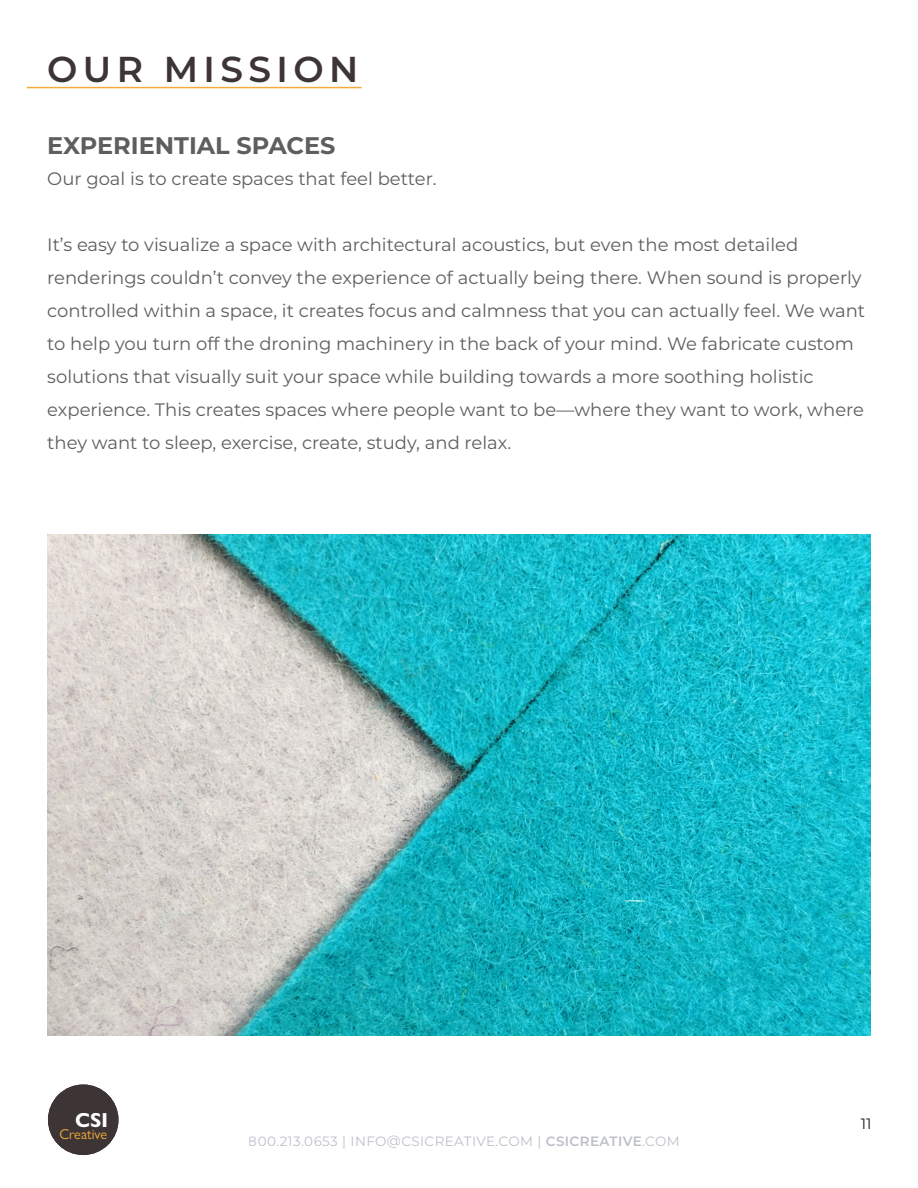
<style>
.page{position:relative;width:918px;height:1188px;background:#fff}
.page>*{position:absolute;margin:0;border:0;box-sizing:border-box;transform-origin:0 0}
.Align_Header{font:600 36px "Montserrat";letter-spacing:.15em;color:#3d3535}
.Technical_Header{font:700 24px "Montserrat";color:#5f5e5e}
.t1{font:700 20.4px "Gill Sans Nova";color:#fff}
.Paragraph_Alone{font:18px/33px "Montserrat";color:#5f5e5e}
.t2{font:15px "Montserrat";color:#231f20}
.t3{font:14.4px "Gill Sans Nova";color:#efaa3c}
.t4{font:13.5px "Montserrat";letter-spacing:.03em;color:#adb0bb}
.s1{font-weight:600}
</style>
<div class="page">
<svg style="left:47px;top:1084px;width:72px;height:72px"></svg>
<img style="left:47px;top:535px;width:824px;height:501px">
<hr style="left:27px;top:87px;width:335px;height:1px;background:#f1ac3b">
<p class="Align_Header" style="left:47px;top:44px;width:313px">OUR MISSION</p>
<p class="Technical_Header" style="left:47px;top:128px;width:290px">EXPERIENTIAL SPACES</p>
<p class="Paragraph_Alone" style="left:47px;top:161px;width:391px">Our goal is to create spaces that feel better.</p>
<p class="Paragraph_Alone" style="left:47px;top:227px;width:819px">It’s easy to visualize a space with architectural acoustics, but even the most detailed renderings couldn’t convey the experience of actually being there. When sound is properly controlled within a space, it creates focus and calmness that you can actually feel. We want to help you turn off the droning machinery in the back of your mind. We fabricate custom solutions that visually suit your space while building towards a more soothing holistic experience. This creates spaces where people want to be—where they want to work, where they want to sleep, exercise, create, study, and relax.</p>
<p class="t1" style="left:75px;top:1107px;width:34px">CSI</p>
<p class="t3" style="left:59px;top:1125px;width:49px">Creative</p>
<p class="t4" style="left:249px;top:1132px;width:432px">800.213.0653 | INFO@CSICREATIVE.COM | <span class="s1">CSICREATIVE</span>.COM</p>
<p class="t2" style="left:861px;top:1113px;width:12px">11</p>
</div>
